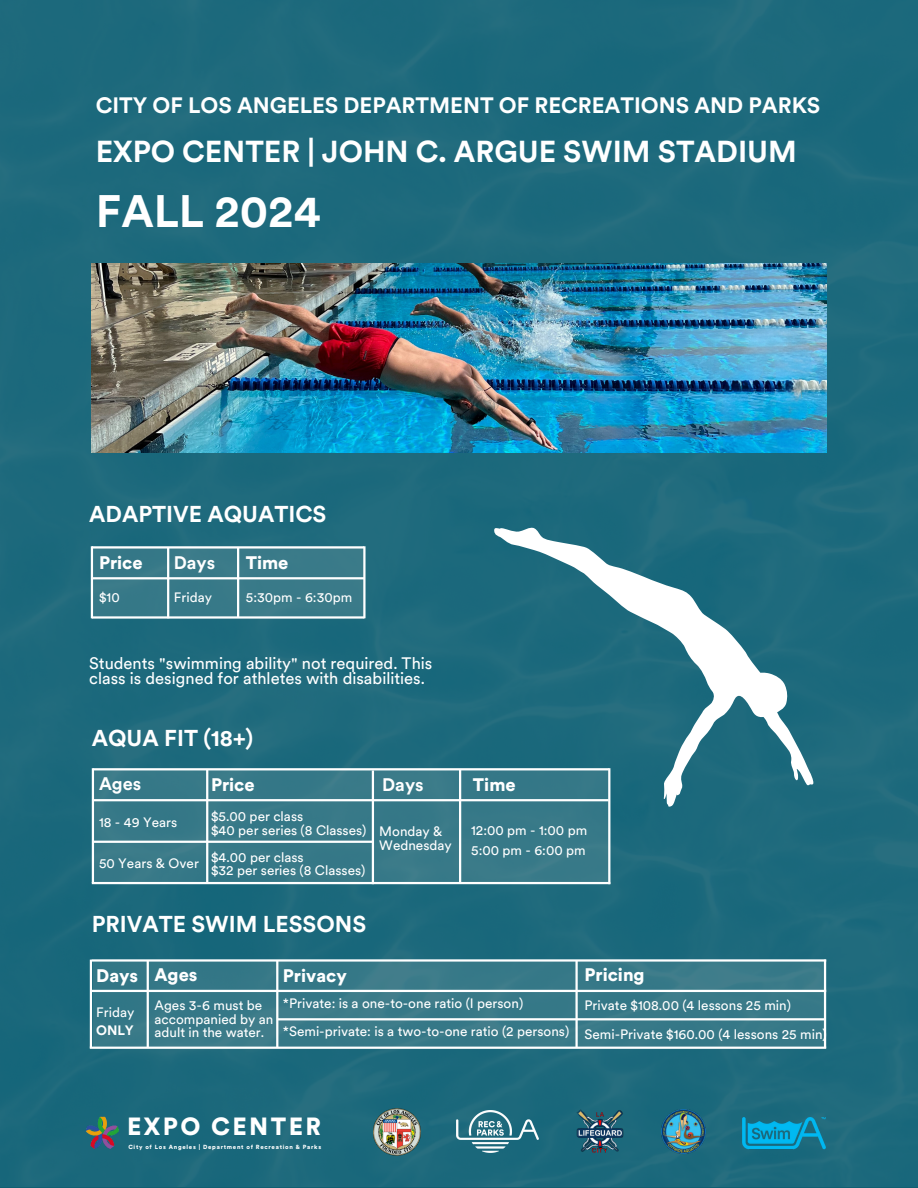
<style>
.page{position:relative;width:918px;height:1188px;background:#fff}
.page>*{position:absolute;margin:0;border:0;box-sizing:border-box;transform-origin:0 0}
.t1{font:700 45px "Circular XX";color:#fff}
.t2{font:700 30px "Circular XX";color:#fff}
.t3{font:900 24.6px "Circular XX";letter-spacing:.1em;color:#fff}
.t4{font:700 22.8px "Circular XX";color:#fff}
.t5{font:700 22.05px "Circular XX";color:#fff}
.t6{font:900 18px "Circular XX";color:#fff}
.t7{font:700 18px "Circular XX";color:#fff}
.t8{font:16.5px/15.8px "Circular XX";color:#fff}
.t9{font:13.5px/13.5px "Circular XX";color:#fff}
.t10{font:900 5.85px "Circular XX";letter-spacing:.125em;color:#fff}
.s1{font-weight:700}
</style>
<div class="page">
<div style="left:0;top:0;width:918px;height:1187px;background:#1c697c"></div>
<div style="left:93px;top:768px;width:517px;height:114px;background:#377988"></div>
<hr style="left:93px;top:799px;width:516px;height:2px;background:#fff">
<hr style="left:93px;top:768px;width:516px;height:2px;background:#fff">
<hr style="left:92px;top:882px;width:518px;height:2px;background:#fff">
<hr style="left:608px;top:768px;width:2px;height:116px;background:#fff">
<hr style="left:93px;top:841px;width:280px;height:2px;background:#fff">
<hr style="left:206px;top:769px;width:2px;height:114px;background:#fff">
<hr style="left:92px;top:768px;width:2px;height:115px;background:#fff">
<hr style="left:372px;top:771px;width:2px;height:113px;background:#fff">
<hr style="left:459px;top:769px;width:2px;height:114px;background:#fff">
<div style="left:93px;top:961px;width:733px;height:87px;background:#377988"></div>
<hr style="left:147px;top:960px;width:2px;height:88px;background:#fff">
<hr style="left:91px;top:990px;width:735px;height:2px;background:#fff">
<hr style="left:90px;top:960px;width:2px;height:88px;background:#fff">
<hr style="left:92px;top:959px;width:734px;height:3px;background:#fff">
<hr style="left:90px;top:1047px;width:736px;height:2px;background:#fff">
<hr style="left:276px;top:961px;width:2px;height:87px;background:#fff">
<hr style="left:824px;top:960px;width:2px;height:88px;background:#fff">
<hr style="left:575px;top:960px;width:3px;height:88px;background:#fff">
<div style="left:92px;top:546px;width:271px;height:71px;background:#397a89"></div>
<hr style="left:91px;top:546px;width:2px;height:72px;background:#fff">
<hr style="left:92px;top:577px;width:272px;height:2px;background:#fff">
<hr style="left:92px;top:546px;width:272px;height:3px;background:#fff">
<hr style="left:363px;top:546px;width:3px;height:72px;background:#fff">
<hr style="left:167px;top:548px;width:2px;height:70px;background:#fff">
<hr style="left:237px;top:547px;width:2px;height:71px;background:#fff">
<hr style="left:92px;top:616px;width:272px;height:3px;background:#fff">
<img style="left:92px;top:264px;width:734px;height:189px">
<svg style="left:490px;top:439px;width:345px;height:423px;fill:#1e6a7d"></svg>
<hr style="left:277px;top:1018px;width:548px;height:2px;background:#fff">
<img style="left:85px;top:1116px;width:36px;height:34px">
<img style="left:374px;top:1108px;width:46px;height:48px">
<img style="left:457px;top:1110px;width:82px;height:43px">
<img style="left:576px;top:1110px;width:48px;height:44px">
<img style="left:662px;top:1110px;width:44px;height:44px">
<img style="left:743px;top:1118px;width:83px;height:35px">
<p class="t5" style="left:96px;top:92px;width:726px">CITY OF LOS ANGELES DEPARTMENT OF RECREATIONS AND PARKS</p>
<p class="t2" style="left:96px;top:134px;width:703px">EXPO CENTER | JOHN C. ARGUE SWIM STADIUM</p>
<p class="t1" style="left:96px;top:184px;width:227px">FALL 2024</p>
<h3 class="t4" style="left:89px;top:500px;width:239px">ADAPTIVE AQUATICS</h3>
<h3 class="t7" style="left:174px;top:552px;width:43px">Days</h3>
<p class="t6" style="left:246px;top:552px;width:44px">Time</p>
<p class="t9" style="left:174px;top:591px;width:40px">Friday</p>
<h3 class="t9" style="left:246px;top:591px;width:108px">5:30pm - 6:30pm</h3>
<p class="t6" style="left:99px;top:552px;width:45px">Price</p>
<h2 class="t9" style="left:99px;top:591px;width:22px">$10</h2>
<p class="t8" style="left:89px;top:655px;width:345px">Students "swimming ability" not required. This class is designed for athletes with disabilities.</p>
<h3 class="t4" style="left:92px;top:724px;width:163px">AQUA FIT (18+)</h3>
<h3 class="t7" style="left:99px;top:773px;width:44px">Ages</h3>
<h3 class="t6" style="left:211px;top:774px;width:45px">Price</h3>
<h3 class="t9" style="left:99px;top:815px;width:80px">18 - 49 Years</h3>
<p class="t9" style="left:99px;top:857px;width:101px">50 Years &amp; Over</p>
<p class="t9" style="left:211px;top:810px;width:94px">$5.00 per class</p>
<p class="t9" style="left:211px;top:823px;width:157px">$40 per series (8 Classes)</p>
<p class="t9" style="left:211px;top:850px;width:94px">$4.00 per class</p>
<p class="t9" style="left:211px;top:864px;width:156px">$32 per series (8 Classes)</p>
<h1 class="t6" style="left:473px;top:773px;width:44px">Time</h1>
<p class="t7" style="left:382px;top:773px;width:43px">Days</p>
<p class="t9" style="left:379px;top:825px;width:65px">Monday &amp;</p>
<p class="t9" style="left:471px;top:823px;width:118px">12:00 pm - 1:00 pm</p>
<p class="t9" style="left:379px;top:838px;width:74px">Wednesday</p>
<p class="t9" style="left:471px;top:844px;width:116px">5:00 pm - 6:00 pm</p>
<h1 class="t4" style="left:92px;top:910px;width:276px">PRIVATE SWIM LESSONS</h1>
<h3 class="t6" style="left:96px;top:965px;width:44px">Days</h3>
<p class="t6" style="left:155px;top:964px;width:45px">Ages</p>
<p class="t9" style="left:155px;top:999px;width:120px">Ages 3-6 must be accompanied by an adult in the water.</p>
<h3 class="t9" style="left:96px;top:1003px;width:40px;line-height:18px">Friday<br><span class="s1">ONLY</span></h3>
<h3 class="t6" style="left:283px;top:965px;width:65px">Privacy</h3>
<h3 class="t6" style="left:584px;top:964px;width:62px">Pricing</h3>
<h3 class="t9" style="left:283px;top:997px;width:242px">*Private: is a one-to-one ratio (I person)</h3>
<p class="t9" style="left:283px;top:1025px;width:288px">*Semi-private: is a two-to-one ratio (2 persons)</p>
<p class="t9" style="left:584px;top:998px;width:208px">Private $108.00 (4 lessons 25 min)</p>
<h1 class="t9" style="left:584px;top:1027px;width:244px">Semi-Private $160.00 (4 lessons 25 min)</h1>
<p class="t3" style="left:127px;top:1112px;width:195px">EXPO CENTER</p>
<p class="t10" style="left:128px;top:1143px;width:194px">City of Los Angeles | Department of Recreation &amp; Parks</p>
</div>
